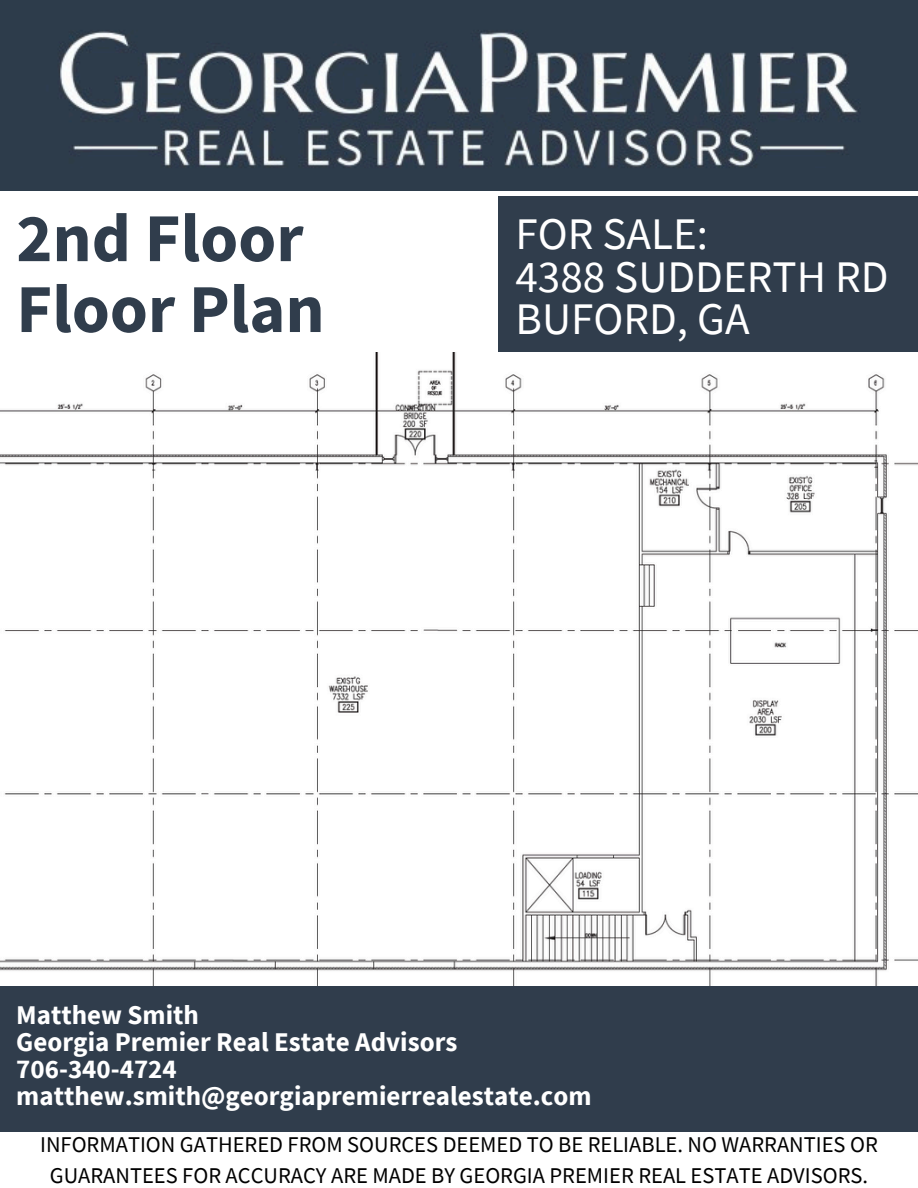
<style>
.page{position:relative;width:918px;height:1188px;background:#fff}
.page>*{position:absolute;margin:0;border:0;box-sizing:border-box;transform-origin:0 0}
.t1{font:700 68.55px/70.8px "Source Sans Pro";color:#303d4c}
.t2{font:45.15px/42.8px "Source Sans Pro";color:#fff}
.t3{font:700 27px/27px "Source Sans Pro";color:#fff}
.t4{font:22.5px/30.3px "Source Sans Pro";color:#000;text-align:center}
</style>
<div class="page">
<img style="left:0;top:0;width:918px;height:190px">
<div style="left:499px;top:196px;width:419px;height:160px;background:#303d4c"></div>
<img style="left:0;top:352px;width:918px;height:634px">
<div style="left:0;top:986px;width:918px;height:145px;background:#303d4c"></div>
<p class="t1" style="left:16px;top:201px;width:310px">2nd Floor<br>Floor Plan</p>
<h1 class="t2" style="left:516px;top:212px;width:375px">FOR SALE:<br>4388 SUDDERTH RD<br>BUFORD, GA</h1>
<p class="t3" style="left:16px;top:1001px;width:577px">Matthew Smith<br>Georgia Premier Real Estate Advisors<br>706-340-4724 matthew.smith@georgiapremierrealestate.com</p>
<h2 class="t4" style="left:40px;top:1129px;width:839px">INFORMATION GATHERED FROM SOURCES DEEMED TO BE RELIABLE. NO WARRANTIES OR<br>GUARANTEES FOR ACCURACY ARE MADE BY GEORGIA PREMIER REAL ESTATE ADVISORS.</h2>
</div>
